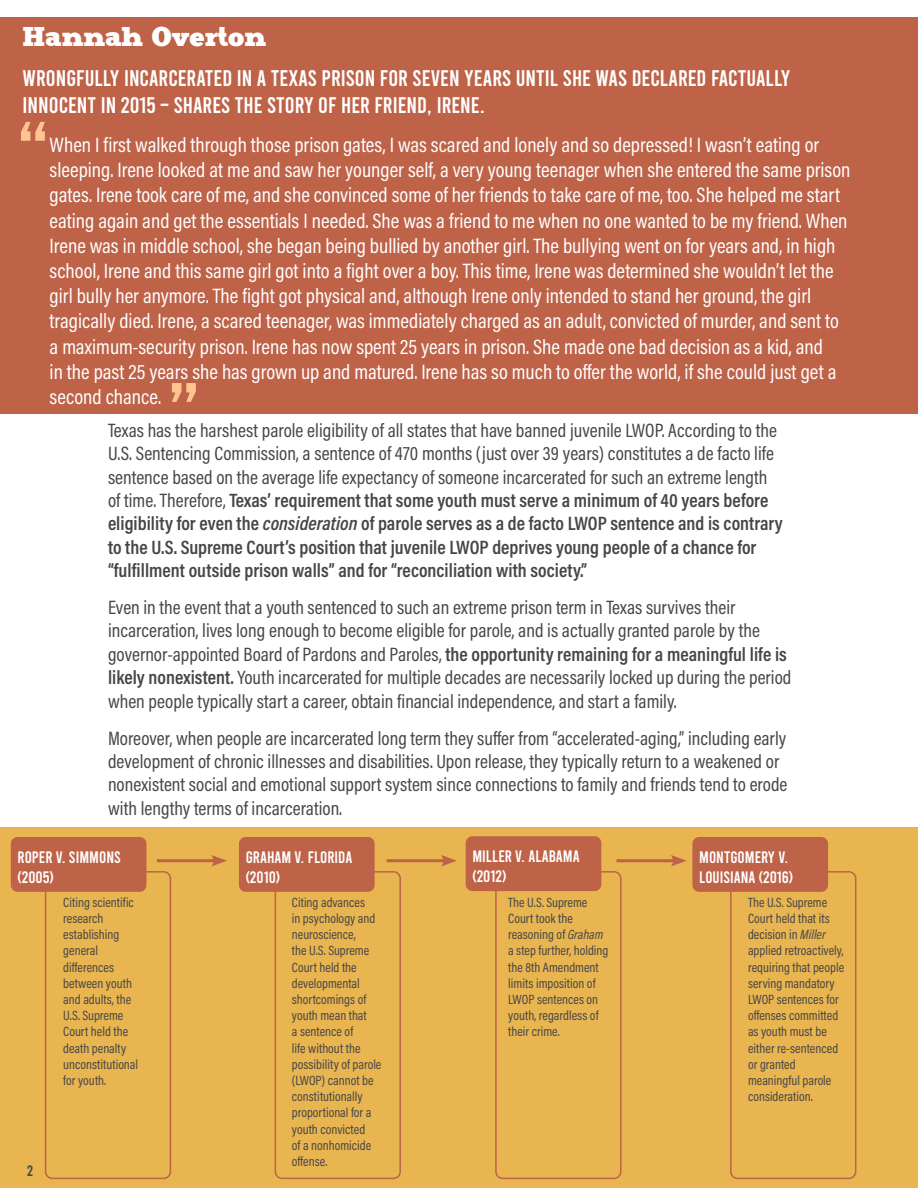
<style>
.page{position:relative;width:918px;height:1188px;background:#fff}
.page>*{position:absolute;margin:0;border:0;box-sizing:border-box;transform-origin:0 0}
.t1{font:90px "Bebas";color:#fff}
.t2{font:27px "Merit";color:#fff}
.t3{font:22.5px "Bebas";color:#fff}
.t4{font:21px/25.2px "Acumin Variable Concept";letter-spacing:-.095em;color:#fff}
.t5{font:19.5px/23.4px "Acumin Variable Concept";letter-spacing:-.085em;color:#464547}
.t6{font:16.5px/19.8px "Bebas";color:#fff}
.t7{font:15px "Bebas";color:#464547}
.t8{font:13.5px/16.2px "Acumin Variable Concept";letter-spacing:-.095em;color:#464547}
</style>
<div class="page">
<div style="left:0;top:17px;width:918px;height:396px;background:#be6248"></div>
<div style="left:0;top:827px;width:918px;height:361px;background:#e8b550"></div>
<hr style="left:157px;top:859px;width:60px;height:3px;background:#be6248">
<svg style="left:211px;top:855px;width:16px;height:12px"></svg>
<div style="left:275px;top:871px;width:126px;height:308px;border:2px solid #be6248;border-radius:7px"></div>
<div style="left:239px;top:837px;width:136px;height:55px;background:#be6248;border-radius:7px"></div>
<hr style="left:387px;top:859px;width:60px;height:3px;background:#be6248">
<svg style="left:441px;top:855px;width:16px;height:12px"></svg>
<hr style="left:616px;top:859px;width:60px;height:3px;background:#be6248">
<svg style="left:671px;top:855px;width:16px;height:12px"></svg>
<div style="left:45px;top:871px;width:126px;height:308px;border:2px solid #be6248;border-radius:7px"></div>
<div style="left:495px;top:871px;width:127px;height:308px;border:2px solid #be6248;border-radius:7px"></div>
<div style="left:466px;top:836px;width:135px;height:55px;background:#be6248;border-radius:7px"></div>
<div style="left:730px;top:871px;width:126px;height:308px;border:2px solid #be6248;border-radius:7px"></div>
<div style="left:692px;top:837px;width:136px;height:55px;background:#be6248;border-radius:7px"></div>
<div style="left:11px;top:837px;width:135px;height:55px;background:#be6248;border-radius:7px"></div>
<h2 class="t2" style="left:23px;top:21px;width:245px">Hannah Overton</h2>
<p class="t3" style="left:23px;top:67px;width:24px">WRONGFU</p>
<p class="t3" style="left:95px;top:67px;width:40px">LLY INCARCERATE</p>
<p class="t3" style="left:222px;top:67px;width:109px">D IN A TEXAS PRISON</p>
<p class="t3" style="left:380px;top:67px;width:43px">FOR SEVEN</p>
<p class="t3" style="left:464px;top:67px;width:11px">YEARS</p>
<p class="t3" style="left:516px;top:67px;width:205px">UNTIL SHE WAS DECLARED FACTUA</p>
<p class="t3" style="left:766px;top:67px;width:26px">LLY</p>
<p class="t3" style="left:23px;top:94px;width:10px">INNOCENT</p>
<p class="t3" style="left:101px;top:94px;width:103px">IN 2015 – SHARES</p>
<p class="t3" style="left:235px;top:94px;width:43px">THE STORY</p>
<p class="t3" style="left:318px;top:94px;width:66px">OF HER FRIEN</p>
<p class="t3" style="left:417px;top:94px;width:35px">D, IRENE</p>
<p class="t3" style="left:480px;top:94px;width:7px">.</p>
<p class="t4" style="left:50px;top:131px;width:805px">When I first walked through those prison gates, I was scared and lonely and so depressed! I wasn’t eating or sleeping. Irene looked at me and saw her younger self, a very young teenager when she entered the same prison gates. Irene took care of me, and she convinced some of her friends to take care of me, too. She helped me start eating again and get the essentials I needed. She was a friend to me when no one wanted to be my friend. When Irene was in middle school, she began being bullied by another girl. The bullying went on for years and, in high school, Irene and this same girl got into a fight over a boy. This time, Irene was determined she wouldn’t let the girl bully her anymore. The fight got physical and, although Irene only intended to stand her ground, the girl tragically died. Irene, a scared teenager, was immediately charged as an adult, convicted of murder, and sent to a maximum-security prison. Irene has now spent 25 years in prison. She made one bad decision as a kid, and<br>in the past 25 years she has grown up and matured. Irene has so much to offer the world, if she could just get a second chance.</p>
<h1 class="t1" style="left:15px;top:108px;width:37px">“</h1>
<h1 class="t1" style="left:166px;top:370px;width:37px">”</h1>
<p class="t5" style="left:108px;top:418px;width:672px">Texas has the harshest parole eligibility of all states that have banned juvenile LWOP. According to the<br>U.S. Sentencing Commission, a sentence of 470 months (just over 39 years) constitutes a de facto life</p>
<p class="t5" style="left:108px;top:464px;width:677px">sentence based on the average life expectancy of someone incarcerated for such an extreme length of time. Therefore, Texas’ requirement that some youth must serve a minimum of 40 years before eligibility for even the consideration of parole serves as a de facto LWOP sentence and is contrary to the U.S. Supreme Court’s position that juvenile LWOP deprives young people of a chance for “fulfillment outside prison walls” and for “reconciliation with society.”</p>
<p class="t5" style="left:108px;top:595px;width:687px">Even in the event that a youth sentenced to such an extreme prison term in Texas survives their incarceration, lives long enough to become eligible for parole, and is actually granted parole by the governor-appointed Board of Pardons and Paroles, the opportunity remaining for a meaningful life is likely nonexistent. Youth incarcerated for multiple decades are necessarily locked up during the period when people typically start a career, obtain financial independence, and start a family.</p>
<p class="t5" style="left:108px;top:725px;width:683px">Moreover, when people are incarcerated long term they suffer from “accelerated-aging,” including early development of chronic illnesses and disabilities. Upon release, they typically return to a weakened or nonexistent social and emotional support system since connections to family and friends tend to erode with lengthy terms of incarceration.</p>
<p class="t6" style="left:18px;top:847px;width:15px">ROPER</p>
<p class="t6" style="left:56px;top:847px;width:52px">V. SIMMONS</p>
<p class="t6" style="left:18px;top:867px;width:38px">(2005)</p>
<p class="t6" style="left:246px;top:847px;width:107px">GRAHAM V. FLORI DA (2010)</p>
<p class="t6" style="left:472px;top:846px;width:108px">MI LLER V. ALABAMA (2012)</p>
<p class="t6" style="left:699px;top:847px;width:9px">MONTGO</p>
<p class="t6" style="left:745px;top:847px;width:45px">MERY V.</p>
<p class="t6" style="left:699px;top:867px;width:8px">LOUISIANA</p>
<p class="t6" style="left:759px;top:867px;width:36px">(2016)</p>
<p class="t7" style="left:27px;top:1163px;width:7px">2</p>
<p class="t8" style="left:63px;top:893px;width:77px">Citing scientific research establishing general differences between youth and adults, the<br>U.S. Supreme<br>Court held the death penalty unconstitutional for youth.</p>
<p class="t8" style="left:292px;top:893px;width:92px">Citing advances<br>in psychology and neuroscience,<br>the U.S. Supreme<br>Court held the developmental shortcomings of youth mean that<br>a sentence of<br>life without the possibility of parole (LWOP) cannot be constitutionally proportional for a youth convicted<br>of a nonhomicide offense.</p>
<p class="t8" style="left:508px;top:893px;width:103px">The U.S. Supreme<br>Court took the reasoning of Graham a step further, holding the 8th Amendment limits imposition of<br>LWOP sentences on youth, regardless of their crime.</p>
<p class="t8" style="left:748px;top:893px;width:99px">The U.S. Supreme<br>Court held that its decision in Miller applied retroactively, requiring that people serving mandatory<br>LWOP sentences for offenses committed as youth must be either re-sentenced or granted meaningful parole consideration.</p>
</div>
